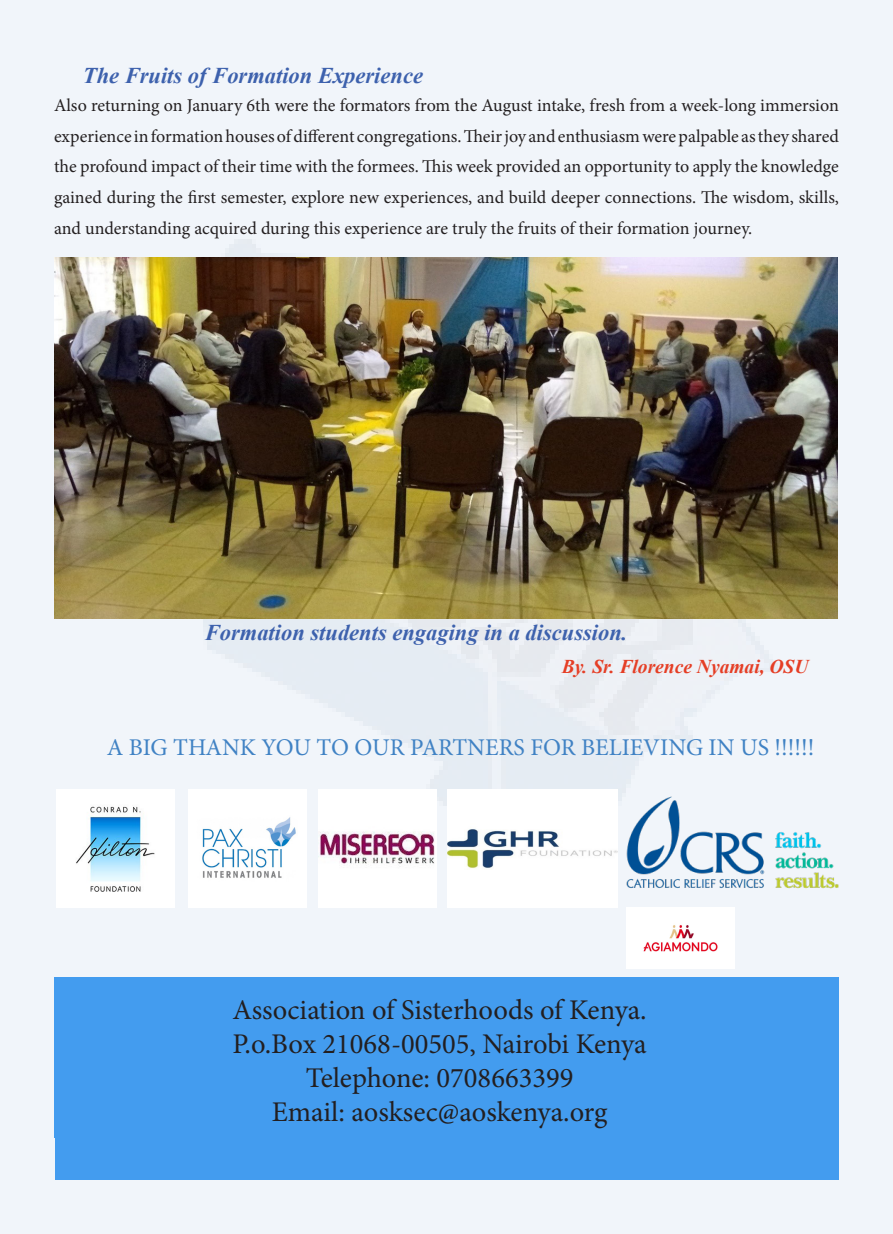
<style>
.page{position:relative;width:893px;height:1234px;background:#fff}
.page>*{position:absolute;margin:0;border:0;box-sizing:border-box;transform-origin:0 0}
.t1{font:28.5px "Minion Pro";color:#231f20}
.t2{font:24px "Minion Pro";color:#4082c4}
.t3{font:italic 700 22.5px "Times New Roman";color:#3d61ad}
.t4{font:italic 700 19.5px "Times New Roman";color:#e53e25}
.t5{font:18px/30.6px "Minion Pro";color:#231f20;text-align:justify}
</style>
<div class="page">
<div style="left:0;top:0;width:893px;height:1233px;background:#f1f5fa"></div>
<div style="left:56px;top:1137px;width:783px;height:42px;background:#439cef"></div>
<img style="left:188px;top:239px;width:567px;height:669px">
<div style="left:54px;top:977px;width:785px;height:160px;background:#439cef"></div>
<img style="left:57px;top:789px;width:118px;height:118px">
<img style="left:188px;top:789px;width:118px;height:118px">
<img style="left:318px;top:789px;width:118px;height:118px">
<img style="left:448px;top:789px;width:169px;height:118px">
<img style="left:626px;top:795px;width:213px;height:94px">
<img style="left:626px;top:907px;width:109px;height:61px">
<img style="left:54px;top:257px;width:783px;height:362px">
<p class="t3" style="left:83px;top:59px;width:342px">The Fruits of Formation Experience</p>
<p class="t5" style="left:54px;top:90px;width:786px">Also returning on January 6th were the formators from the August intake, fresh from a week-long immersion experience in formation houses of different congregations. Their joy and enthusiasm were palpable as they shared the profound impact of their time with the formees. This week provided an opportunity to apply the knowledge gained during the first semester, explore new experiences, and build deeper connections. The wisdom, skills, and understanding acquired during this experience are truly the fruits of their formation journey.</p>
<p class="t3" style="left:205px;top:616px;width:424px">Formation students engaging in a discussion.</p>
<p class="t4" style="left:562px;top:652px;width:248px">By. Sr. Florence Nyamai, OSU</p>
<p class="t2" style="left:107px;top:731px;width:709px">A BIG THANK YOU TO OUR PARTNERS FOR BELIEVING IN US !!!!!!</p>
<p class="t1" style="left:233px;top:990px;width:416px">Association of Sisterhoods of Kenya.</p>
<p class="t1" style="left:232px;top:1024px;width:416px">P.o.Box 21068-00505, Nairobi Kenya</p>
<p class="t1" style="left:306px;top:1058px;width:269px">Telephone: 0708663399</p>
<p class="t1" style="left:272px;top:1092px;width:337px">Email: aosksec@aoskenya.org</p>
</div>
